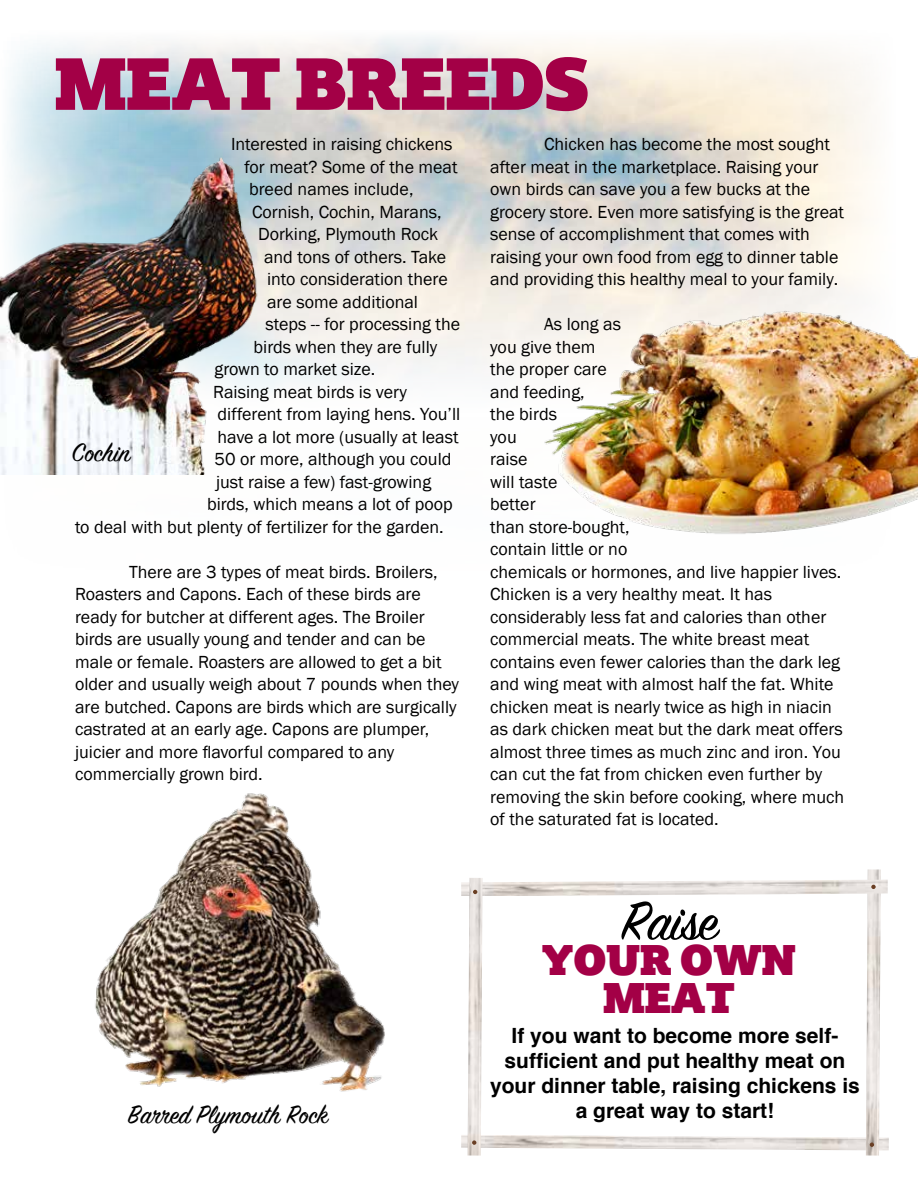
<style>
.page{position:relative;width:918px;height:1188px;background:#fff}
.page>*{position:absolute;margin:0;border:0;box-sizing:border-box;transform-origin:0 0}
.t1{font:72.75px "Plume Ad";letter-spacing:-.02em;color:#a30046}
.t2{font:60.3px "Sign Painter House Script";letter-spacing:-.02em;color:#000}
.t3{font:42.3px/37.5px "Plume Ad";letter-spacing:-.02em;color:#a30046;text-align:center}
.t4{font:28.2px "Sign Painter House Script";color:#000}
.t5{font:700 21px/25.2px "Helvetica";color:#000;text-align:center}
.t6{font:18px/22.5px "Franklin Gothic";color:#000}
</style>
<div class="page">
<img style="left:95px;top:793px;width:290px;height:299px">
<img style="left:0;top:138px;width:279px;height:337px">
<img style="left:534px;top:231px;width:384px;height:304px">
<img style="left:461px;top:1135px;width:428px;height:15px">
<img style="left:866px;top:869px;width:15px;height:287px">
<img style="left:461px;top:880px;width:427px;height:16px">
<svg style="left:870px;top:1143px;width:4px;height:4px"></svg>
<svg style="left:871px;top:885px;width:5px;height:4px"></svg>
<img style="left:468px;top:878px;width:15px;height:278px">
<svg style="left:472px;top:1140px;width:4px;height:5px"></svg>
<svg style="left:473px;top:890px;width:4px;height:4px"></svg>
<h1 class="t1" style="left:54px;top:37px;width:537px">MEAT BREEDS</h1>
<p class="t6" style="left:231px;top:133px;width:223px">Interested in raising chickens</p>
<p class="t6" style="left:245px;top:156px;width:215px">for meat? Some of the meat</p>
<p class="t6" style="left:249px;top:178px;width:166px">breed names include,</p>
<p class="t6" style="left:252px;top:201px;width:191px">Cornish, Cochin, Marans,</p>
<p class="t6" style="left:258px;top:223px;width:182px">Dorking, Plymouth Rock</p>
<p class="t6" style="left:264px;top:246px;width:184px">and tons of others. Take</p>
<p class="t6" style="left:267px;top:268px;width:182px">into consideration there</p>
<p class="t6" style="left:267px;top:291px;width:153px">are some additional</p>
<p class="t6" style="left:266px;top:313px;width:196px">steps -- for processing the</p>
<p class="t6" style="left:254px;top:336px;width:185px">birds when they are fully</p>
<p class="t6" style="left:215px;top:358px;width:162px">grown to market size.</p>
<p class="t6" style="left:213px;top:381px;width:195px">Raising meat birds is very</p>
<p class="t6" style="left:218px;top:403px;width:244px">different from laying hens. You’ll</p>
<p class="t6" style="left:218px;top:426px;width:243px">have a lot more (usually at least</p>
<p class="t6" style="left:215px;top:448px;width:238px">50 or more, although you could</p>
<p class="t6" style="left:216px;top:471px;width:217px">just raise a few) fast-growing</p>
<p class="t6" style="left:207px;top:493px;width:247px">birds, which means a lot of poop</p>
<p class="t6" style="left:75px;top:516px;width:370px">to deal with but plenty of fertilizer for the garden.</p>
<p class="t6" style="left:75px;top:561px;width:385px;text-indent:54px">There are 3 types of meat birds. Broilers, Roasters and Capons. Each of these birds are ready for butcher at different ages. The Broiler birds are usually young and tender and can be male or female. Roasters are allowed to get a bit older and usually weigh about 7 pounds when they are butched. Capons are birds which are surgically castrated at an early age. Capons are plumper, juicier and more flavorful compared to any commercially grown bird.</p>
<p class="t6" style="left:490px;top:133px;width:356px;text-indent:54px">Chicken has become the most sought after meat in the marketplace. Raising your own birds can save you a few bucks at the grocery store. Even more satisfying is the great sense of accomplishment that comes with raising your own food from egg to dinner table and providing this healthy meal to your family.</p>
<p class="t6" style="left:490px;top:313px;width:356px;text-indent:54px">As long as<br>you give them<br>the proper care<br>and feeding,<br>the birds<br>you<br>raise<br>will taste<br>better<br>than store-bought,<br>contain little or no<br>chemicals or hormones, and live happier lives.<br>Chicken is a very healthy meat. It has considerably less fat and calories than other commercial meats. The white breast meat contains even fewer calories than the dark leg and wing meat with almost half the fat. White chicken meat is nearly twice as high in niacin as dark chicken meat but the dark meat offers almost three times as much zinc and iron. You can cut the fat from chicken even further by removing the skin before cooking, where much of the saturated fat is located.</p>
<h3 class="t4" style="left:72px;top:435px;width:60px">Cochin</h3>
<h2 class="t2" style="left:621px;top:884px;width:98px">Raise</h2>
<h3 class="t4" style="left:128px;top:1097px;width:202px">Barred Plymouth Rock</h3>
<h3 class="t3" style="left:542px;top:941px;width:256px">YOUR OWN<br>MEAT</h3>
<p class="t5" style="left:490px;top:1023px;width:371px">If you want to become more self&shy;sufficient and put healthy meat on your dinner table, raising chickens is a great way to start!</p>
</div>
